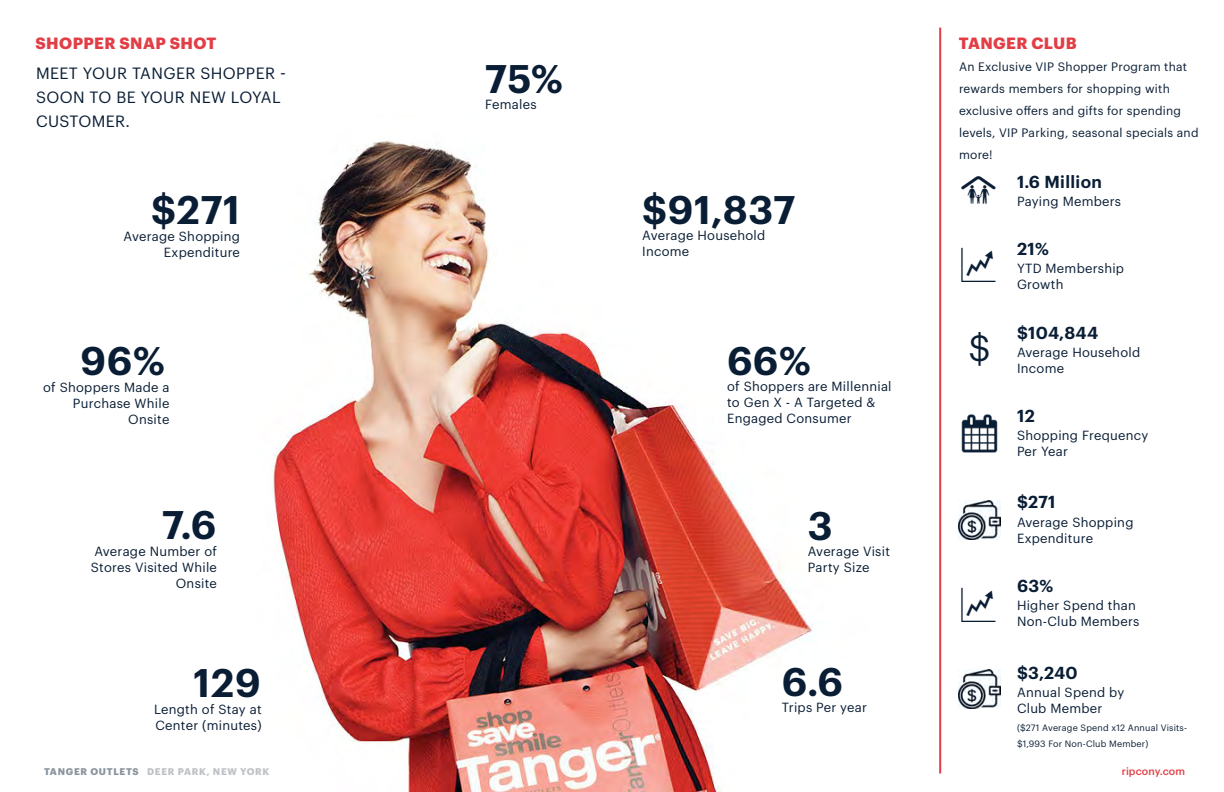
<style>
.page{position:relative;width:1224px;height:792px;background:#fff}
.page>*{position:absolute;margin:0;border:0;box-sizing:border-box;transform-origin:0 0}
.t1{font:600 39.1px "Graphik";letter-spacing:.015em;color:#091d34}
.t2{font:35.6px "Graphik";color:#091d34}
.t3{font:600 17px "Graphik";letter-spacing:.02em;color:#091d34}
.t4{font:16px/24px "Graphik";letter-spacing:.025em;color:#091d34}
.t5{font:700 16px "Graphik";letter-spacing:.025em;color:#e23e46}
.t6{font:13px/16px "Graphik";letter-spacing:.02em;color:#091d34}
.t7{font:12px/22px "Graphik";letter-spacing:.02em;color:#091d34}
.t8{font:500 10.5px "Graphik";letter-spacing:.01em;color:#e23e46}
.t9{font:700 9.5px "Graphik";letter-spacing:.075em;color:#bfc2c7}
.t10{font:9px/16px "Graphik";letter-spacing:.02em;color:#091d34}
.s1{color:#8a949e}
</style>
<div class="page">
<img style="left:271px;top:114px;width:671px;height:678px">
<hr style="left:939px;top:28px;width:2px;height:746px;background:#e23e46">
<img style="left:958px;top:500px;width:43px;height:39px">
<img style="left:958px;top:670px;width:43px;height:39px">
<img style="left:961px;top:415px;width:37px;height:38px">
<p class="t5" style="left:36px;top:31px;width:182px">SHOPPER SNAP SHOT</p>
<p class="t5" style="left:959px;top:31px;width:119px">TANGER CLUB</p>
<p class="t7" style="left:959px;top:55px;width:241px">An Exclusive VIP Shopper Program that rewards members for shopping with exclusive offers and gifts for spending levels, VIP Parking, seasonal specials and more!</p>
<p class="t6" style="left:1017px;top:192px;width:106px">Paying Members</p>
<h1 class="t1" style="left:485px;top:48px;width:79px">75%</h1>
<p class="t4" style="left:36px;top:60px;width:251px">MEET YOUR TANGER SHOPPER -<br>SOON TO BE YOUR NEW LOYAL<br>CUSTOMER.</p>
<p class="t6" style="left:485px;top:96px;width:53px">Females</p>
<h3 class="t3" style="left:1017px;top:169px;width:86px">1.6 Million</h3>
<h1 class="t1" style="left:151px;top:180px;width:90px">$271</h1>
<h1 class="t1" style="left:642px;top:180px;width:155px">$91,837</h1>
<p class="t6" style="left:642px;top:226px;width:125px">Average Household<br>Income</p>
<p class="t6" style="left:124px;top:227px;width:118px;text-align:right">Average Shopping<br>Expenditure</p>
<h3 class="t3" style="left:1017px;top:235px;width:33px">21%</h3>
<h1 class="t1" style="left:81px;top:331px;width:86px">96%</h1>
<h1 class="t1" style="left:727px;top:331px;width:85px">66%</h1>
<p class="t6" style="left:43px;top:378px;width:128px;text-align:right">of Shoppers Made a<br>Purchase While<br>Onsite</p>
<p class="t6" style="left:727px;top:377px;width:166px">of Shoppers are Millennial to Gen X - A Targeted &amp;<br>Engaged Consumer</p>
<h1 class="t1" style="left:162px;top:495px;width:56px">7.6</h1>
<h1 class="t1" style="left:808px;top:496px;width:26px">3</h1>
<p class="t6" style="left:91px;top:542px;width:128px;text-align:right">Average Number of<br>Stores Visited While<br>Onsite</p>
<p class="t6" style="left:808px;top:543px;width:84px">Average Visit<br>Party Size</p>
<h1 class="t1" style="left:193px;top:653px;width:69px">129</h1>
<h1 class="t1" style="left:782px;top:652px;width:63px">6.6</h1>
<p class="t6" style="left:154px;top:700px;width:109px">Length of Stay at</p>
<p class="t6" style="left:782px;top:698px;width:87px">Trips Per year</p>
<p class="t6" style="left:155px;top:716px;width:108px">Center (minutes)</p>
<h2 class="t2" style="left:968px;top:321px;width:24px">$</h2>
<p class="t6" style="left:1017px;top:259px;width:109px">YTD Membership<br>Growth</p>
<h3 class="t3" style="left:1017px;top:320px;width:83px">$104,844</h3>
<p class="t6" style="left:1017px;top:343px;width:125px">Average Household<br>Income</p>
<h3 class="t3" style="left:1017px;top:403px;width:19px">12</h3>
<p class="t6" style="left:1017px;top:426px;width:133px">Shopping Frequency<br>Per Year</p>
<h3 class="t3" style="left:1017px;top:489px;width:40px">$271</h3>
<p class="t6" style="left:1017px;top:513px;width:118px">Average Shopping<br>Expenditure</p>
<h3 class="t3" style="left:1017px;top:572px;width:38px">63%</h3>
<p class="t6" style="left:1017px;top:596px;width:124px">Higher Spend than<br>Non-Club Members</p>
<h3 class="t3" style="left:1017px;top:660px;width:62px">$3,240</h3>
<p class="t6" style="left:1017px;top:683px;width:109px">Annual Spend by<br>Club Member</p>
<p class="t10" style="left:1017px;top:719px;width:172px">($271 Average Spend x12 Annual Visits-$1,993 For Non-Club Member)</p>
<p class="t9" style="left:44px;top:764px;width:227px"><span class="s1">TANGER OUTLETS</span> DEER PARK, NEW YORK</p>
<p class="t8" style="left:1122px;top:763px;width:65px">ripcony.com</p>
</div>
